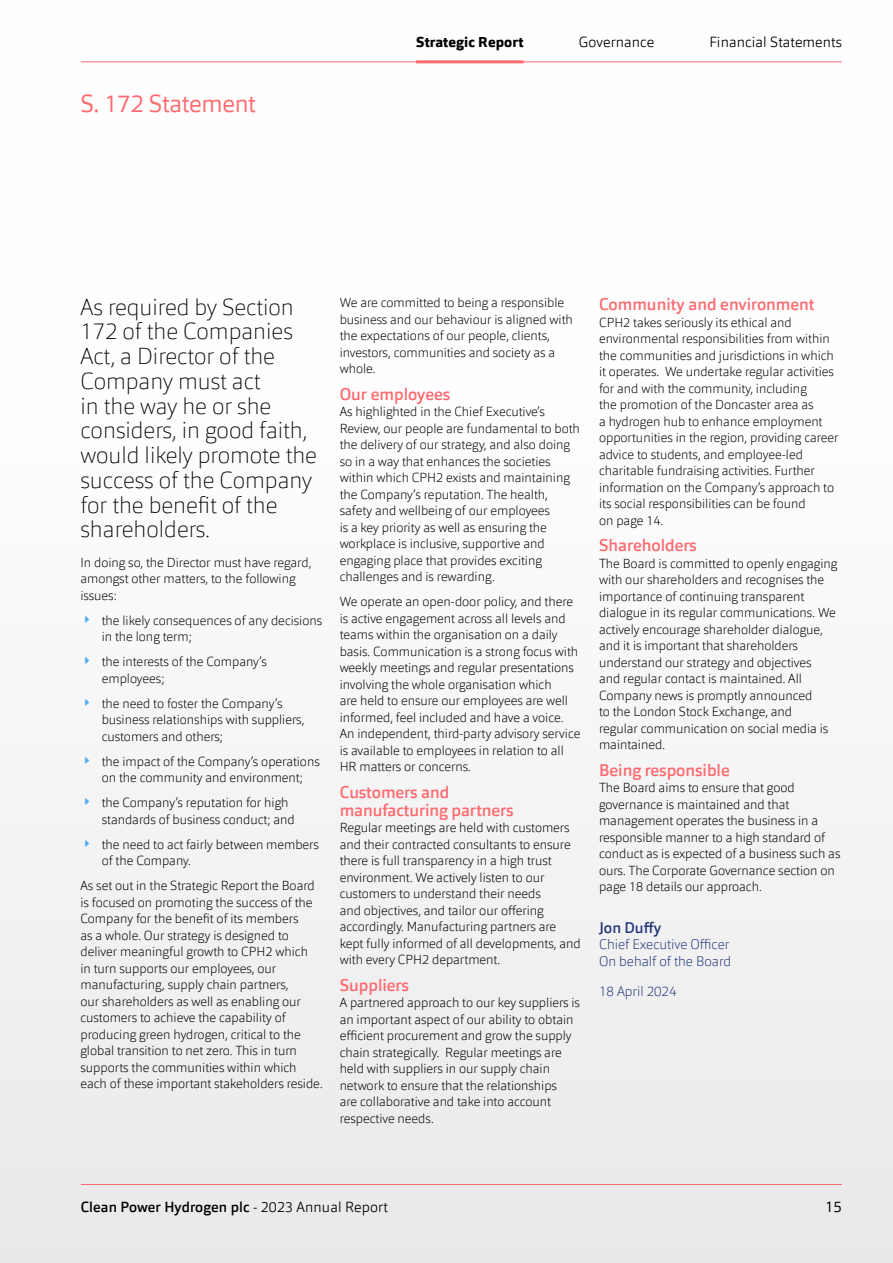
<style>
.page{position:relative;width:893px;height:1263px;background:#fff}
.page>*{position:absolute;margin:0;border:0;box-sizing:border-box;transform-origin:0 0}
.t1{font:24px "Orgon Plan";letter-spacing:-.01em;color:#ff6b70}
.t2{font:100 22.5px/24.8px "Orgon Plan";color:#000}
.t3{font:500 16.5px/18px "Orgon Plan";color:#ff6b70}
.t4{font:500 15px "Orgon Plan";color:#26397b}
.t5{font:15px "Orgon Plan";color:#000}
.t6{font:500 14.25px "Orgon Plan";letter-spacing:.01em;color:#000}
.t7{font:300 14.25px "Orgon Plan";letter-spacing:.01em;color:#000}
.t8{font:700 14.25px "Orgon Plan";letter-spacing:.01em;color:#000}
.t9{font:200 13.5px/16.5px "Orgon Plan";color:#26397b}
.t10{font:200 12.75px/16.5px "Orgon Plan";color:#000}
.s1{font-weight:300}
</style>
<div class="page">
<div style="left:0;top:0;width:893px;height:1263px;background:linear-gradient(to right,#f7f7f7,#f7f7f7)"></div>
<hr style="left:416px;top:60px;width:108px;height:3px;background:#ff6b70">
<hr style="left:81px;top:1184px;width:761px;height:1px;background:#ff6b70">
<hr style="left:81px;top:61px;width:761px;height:1px;background:#ff6b70">
<svg style="left:85px;top:616px;width:4px;height:6px"></svg>
<svg style="left:85px;top:657px;width:4px;height:7px"></svg>
<svg style="left:85px;top:699px;width:4px;height:6px"></svg>
<svg style="left:85px;top:757px;width:4px;height:6px"></svg>
<svg style="left:85px;top:798px;width:4px;height:7px"></svg>
<svg style="left:85px;top:840px;width:4px;height:6px"></svg>
<h1 class="t1" style="left:80px;top:88px;width:177px">S. 172 Statement</h1>
<p class="t8" style="left:416px;top:33px;width:109px">Strategic Report</p>
<p class="t7" style="left:579px;top:33px;width:77px">Governance</p>
<p class="t7" style="left:709px;top:33px;width:134px">Financial Statements</p>
<h2 class="t2" style="left:80px;top:294px;width:238px">As required by Section<br>172 of the Companies<br>Act, a Director of the<br>Company must act<br>in the way he or she considers, in good faith, would likely promote the success of the Company for the benefit of the shareholders.</h2>
<p class="t10" style="left:80px;top:554px;width:232px">In doing so, the Director must have regard, amongst other matters, to the following issues:</p>
<p class="t10" style="left:102px;top:612px;width:222px">the likely consequences of any decisions in the long term;</p>
<p class="t10" style="left:102px;top:653px;width:167px">the interests of the Company’s employees;</p>
<p class="t10" style="left:102px;top:695px;width:204px">the need to foster the Company’s business relationships with suppliers, customers and others;</p>
<p class="t10" style="left:102px;top:753px;width:220px">the impact of the Company’s operations on the community and environment;</p>
<p class="t10" style="left:102px;top:794px;width:194px">the Company’s reputation for high standards of business conduct; and</p>
<p class="t10" style="left:102px;top:836px;width:219px">the need to act fairly between members of the Company.</p>
<p class="t10" style="left:80px;top:877px;width:244px">As set out in the Strategic Report the Board is focused on promoting the success of the Company for the benefit of its members<br>as a whole. Our strategy is designed to deliver meaningful growth to CPH2 which<br>in turn supports our employees, our manufacturing, supply chain partners,<br>our shareholders as well as enabling our customers to achieve the capability of producing green hydrogen, critical to the global transition to net zero. This in turn supports the communities within which each of these important stakeholders reside.</p>
<p class="t10" style="left:340px;top:295px;width:235px">We are committed to being a responsible business and our behaviour is aligned with the expectations of our people, clients, investors, communities and society as a whole.</p>
<p class="t3" style="left:340px;top:385px;width:112px">Our employees</p>
<p class="t10" style="left:340px;top:404px;width:242px">As highlighted in the Chief Executive’s Review, our people are fundamental to both the delivery of our strategy, and also doing so in a way that enhances the societies within which CPH2 exists and maintaining the Company’s reputation. The health, safety and wellbeing of our employees<br>is a key priority as well as ensuring the workplace is inclusive, supportive and engaging place that provides exciting challenges and is rewarding.</p>
<p class="t10" style="left:340px;top:594px;width:242px">We operate an open-door policy, and there is active engagement across all levels and teams within the organisation on a daily basis. Communication is a strong focus with weekly meetings and regular presentations involving the whole organisation which<br>are held to ensure our employees are well informed, feel included and have a voice.<br>An independent, third-party advisory service is available to employees in relation to all HR matters or concerns.</p>
<p class="t3" style="left:340px;top:783px;width:175px">Customers and manufacturing partners</p>
<p class="t10" style="left:340px;top:820px;width:242px">Regular meetings are held with customers and their contracted consultants to ensure there is full transparency in a high trust environment. We actively listen to our customers to understand their needs<br>and objectives, and tailor our offering accordingly. Manufacturing partners are kept fully informed of all developments, and with every CPH2 department.</p>
<p class="t3" style="left:340px;top:976px;width:71px">Suppliers</p>
<p class="t10" style="left:340px;top:995px;width:242px">A partnered approach to our key suppliers is an important aspect of our ability to obtain efficient procurement and grow the supply chain strategically. Regular meetings are held with suppliers in our supply chain network to ensure that the relationships<br>are collaborative and take into account respective needs.</p>
<p class="t3" style="left:599px;top:295px;width:217px">Community and environment</p>
<p class="t10" style="left:599px;top:314px;width:241px">CPH2 takes seriously its ethical and environmental responsibilities from within the communities and jurisdictions in which it operates. We undertake regular activities for and with the community, including<br>the promotion of the Doncaster area as<br>a hydrogen hub to enhance employment opportunities in the region, providing career advice to students, and employee-led charitable fundraising activities. Further information on the Company’s approach to its social responsibilities can be found<br>on page 14.</p>
<p class="t3" style="left:599px;top:536px;width:99px">Shareholders</p>
<p class="t10" style="left:599px;top:555px;width:240px">The Board is committed to openly engaging with our shareholders and recognises the importance of continuing transparent dialogue in its regular communications. We actively encourage shareholder dialogue, and it is important that shareholders understand our strategy and objectives<br>and regular contact is maintained. All Company news is promptly announced<br>to the London Stock Exchange, and<br>regular communication on social media is maintained.</p>
<p class="t3" style="left:599px;top:761px;width:132px">Being responsible</p>
<p class="t10" style="left:599px;top:779px;width:243px">The Board aims to ensure that good governance is maintained and that management operates the business in a responsible manner to a high standard of conduct as is expected of a business such as ours. The Corporate Governance section on page 18 details our approach.</p>
<p class="t4" style="left:599px;top:918px;width:64px">Jon Duffy</p>
<p class="t9" style="left:599px;top:936px;width:133px">Chief Executive Officer<br>On behalf of the Board</p>
<p class="t9" style="left:599px;top:983px;width:79px">18 April 2024</p>
<p class="t6" style="left:81px;top:1197px;width:309px">Clean Power Hydrogen plc <span class="s1">- 2023 Annual Report</span></p>
<p class="t5" style="left:825px;top:1197px;width:18px">15</p>
</div>
